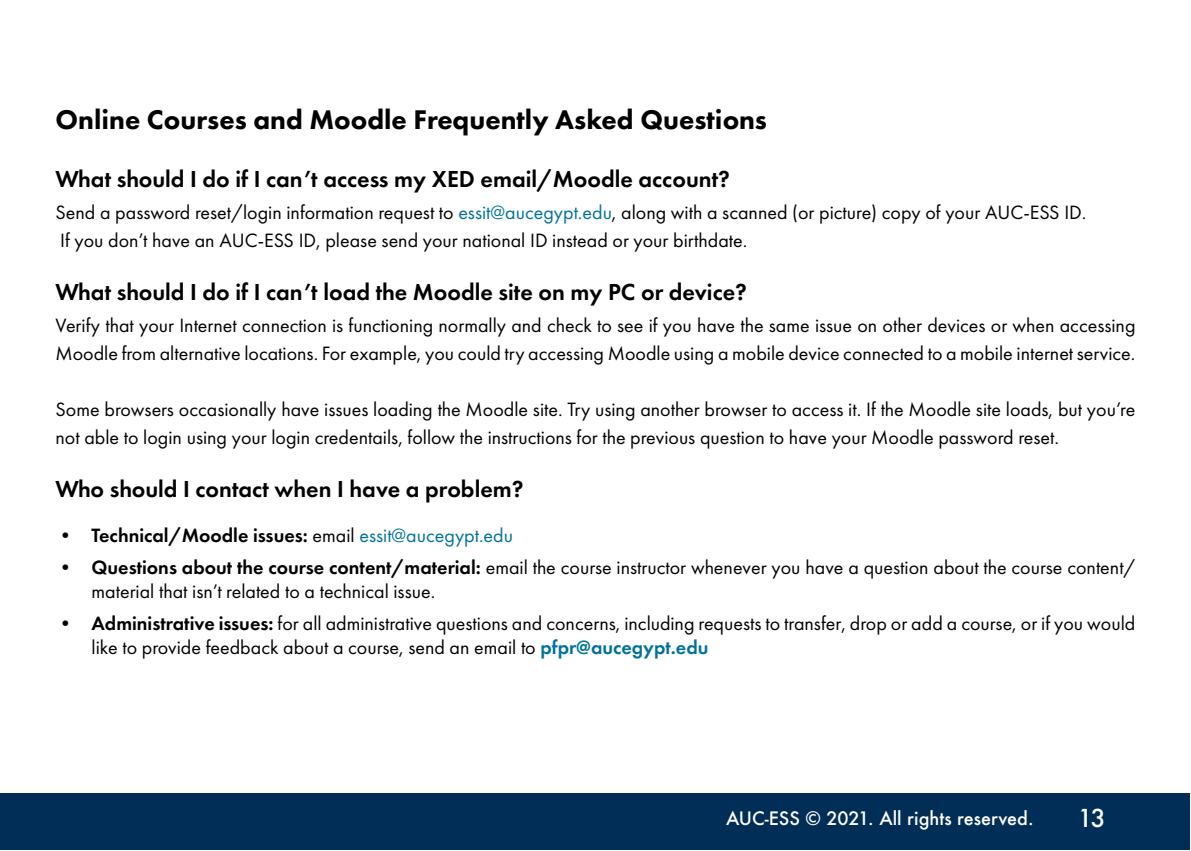
<style>
.page{position:relative;width:1191px;height:851px;background:#fff}
.page>*{position:absolute;margin:0;border:0;box-sizing:border-box;transform-origin:0 0}
.t1{font:800 28px "Futura PT";color:#000}
.t2{font:600 24px "Futura PT";color:#000}
.t3{font:500 24px "Futura";color:#fff}
.t4{font:20px/28px "Futura PT";color:#000}
.t5{font:600 20px "Futura PT";color:#000}
.t6{font:500 18px "Futura";color:#fff}
.s1{color:#00729a}
.s2{font-weight:400}
.s3{font-weight:400;color:#00729a}
.s4{font-weight:600}
.s5{font-weight:600;color:#00729a}
</style>
<div class="page">
<div style="left:0;top:793px;width:1190px;height:56px;background:#002e57"></div>
<h1 class="t1" style="left:56px;top:102px;width:713px">Online Courses and Moodle Frequently Asked Questions</h1>
<p class="t2" style="left:56px;top:164px;width:676px">What should I do if I can’t access my XED email/Moodle account?</p>
<p class="t4" style="left:56px;top:198px;width:1032px">Send a password reset/login information request to <span class="s1">essit@aucegypt.edu</span>, along with a scanned (or picture) copy of your AUC-ESS ID.<br>If you don’t have an AUC-ESS ID, please send your national ID instead or your birthdate.</p>
<p class="t2" style="left:56px;top:276px;width:693px">What should I do if I can’t load the Moodle site on my PC or device?</p>
<p class="t4" style="left:56px;top:311px;width:1081px">Verify that your Internet connection is functioning normally and check to see if you have the same issue on other devices or when accessing<br>Moodle from alternative locations. For example, you could try accessing Moodle using a mobile device connected to a mobile internet service.</p>
<p class="t4" style="left:56px;top:395px;width:1081px">Some browsers occasionally have issues loading the Moodle site. Try using another browser to access it. If the Moodle site loads, but you’re not able to login using your login credentails, follow the instructions for the previous question to have your Moodle password reset.</p>
<p class="t2" style="left:56px;top:473px;width:469px">Who should I contact when I have a problem?</p>
<p class="t5" style="left:56px;top:523px;width:459px">• Technical/Moodle issues: <span class="s2">email</span> <span class="s3">essit@aucegypt.edu</span></p>
<p class="t4" style="left:92px;top:555px;width:1045px;line-height:24px;text-indent:-36px"><span class="s4">• Questions about the course content/material:</span> email the course instructor whenever you have a question about the course content/ material that isn’t related to a technical issue.</p>
<p class="t4" style="left:92px;top:611px;width:1045px;line-height:24px;text-indent:-36px"><span class="s4">• Administrative issues:</span> for all administrative questions and concerns, including requests to transfer, drop or add a course, or if you would like to provide feedback about a course, send an email to <span class="s5">pfpr@aucegypt.edu</span></p>
<p class="t6" style="left:726px;top:805px;width:309px">AUC-ESS © 2021. All rights reserved.</p>
<p class="t3" style="left:1077px;top:801px;width:29px">13</p>
</div>
